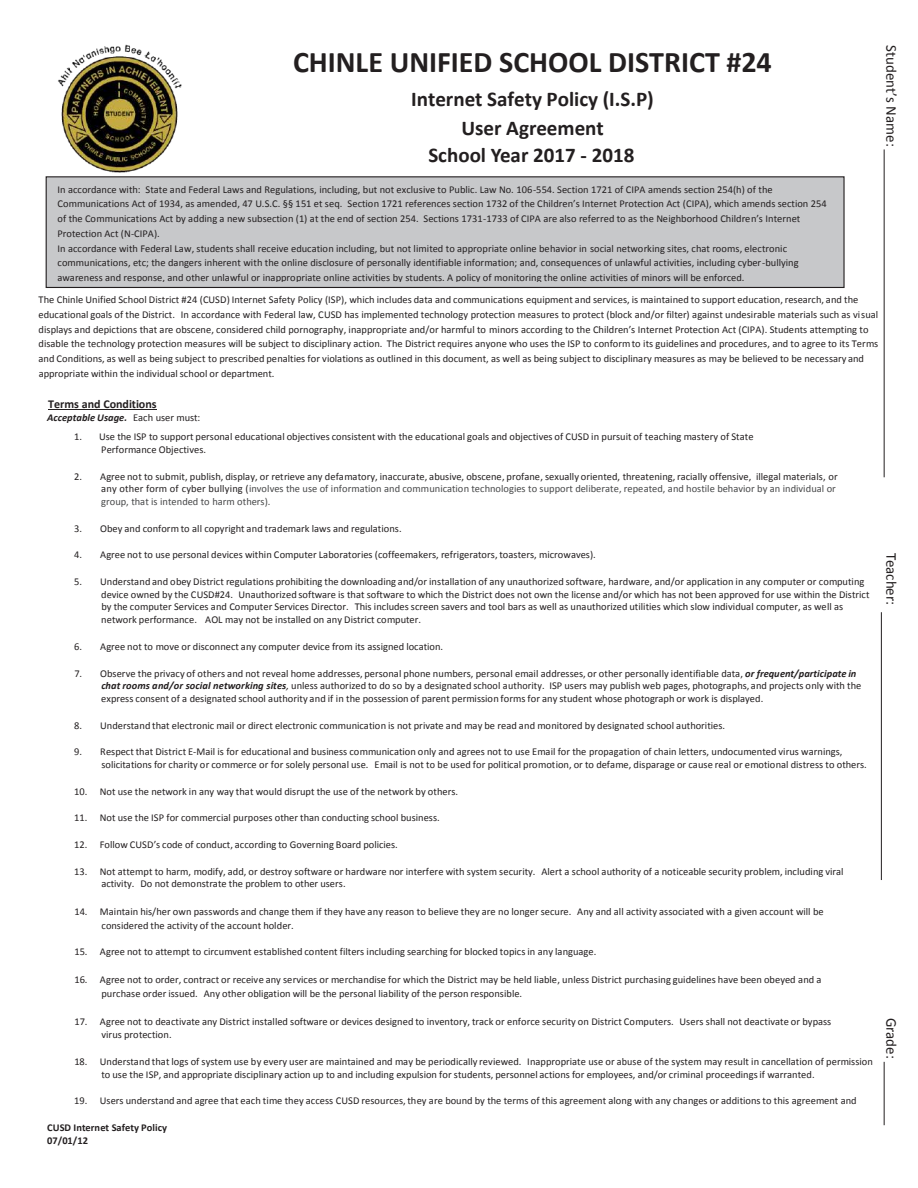
<style>
.page{position:relative;width:918px;height:1188px;background:#fff}
.page>*{position:absolute;margin:0;border:0;box-sizing:border-box;transform-origin:0 0}
.t1{font:700 30px "Calibri";color:#231f20}
.t2{font:700 21px/29.4px "Calibri";color:#231f20;text-align:center}
.t3{font:700 21px "Calibri";color:#231f20}
.t4{font:700 19.5px "Myriad Pro";color:#231f20}
.t5{font:15px "Calibri";color:#231f20}
.t6{font:700 12px "Calibri";letter-spacing:-.005em;color:#231f20}
.t7{font:10.5px/12.8px "Calibri";letter-spacing:.005em;color:#231f20}
.t8{font:700 10.5px/12.8px "Calibri";color:#231f20}
.t9{font:italic 700 10.5px "Calibri";letter-spacing:.005em;color:#231f20}
.s1{font-weight:400;font-style:normal}
.s2{color:#474849}
.s3{font-weight:700;font-style:italic}
.s4{font-style:italic}
</style>
<div class="page">
<hr style="left:884px;top:149px;width:1px;height:328px;background:#231f20">
<hr style="left:881px;top:612px;width:1px;height:268px;background:#231f20">
<hr style="left:884px;top:1062px;width:1px;height:63px;background:#231f20">
<hr style="left:48px;top:410px;width:109px;height:1px;background:#231f20">
<img style="left:58px;top:44px;width:124px;height:128px">
<div style="left:46px;top:177px;width:798px;height:110px;background:#c7c8ca"></div>
<div style="left:46px;top:176px;width:799px;height:112px;border:1px solid #231f20"></div>
<h1 class="t1" style="left:293px;top:41px;width:480px">CHINLE UNIFIED SCHOOL DISTRICT #24</h1>
<h2 class="t2" style="left:411px;top:84px;width:244px">Internet Safety Policy (I.S.P)<br>User Agreement<br>School Year 2015-2016</h2>
<p class="t7" style="left:58px;top:182px;width:771px;line-height:14.7px">In accordance with: State and Federal Laws and Regulations, including, but not exclusive to Public. Law No. 106-554. Section 1721 of CIPA amends section 254(h) of the Communications Act of 1934, as amended, 47 U.S.C. §§ 151 et seq. Section 1721 references section 1732 of the Children’s Internet Protection Act (CIPA), which amends section 254 of the Communications Act by adding a new subsection (1) at the end of section 254. Sections 1731-1733 of CIPA are also referred to as the Neighborhood Children’s Internet Protection Act (N-CIPA).<br>In accordance with Federal Law, students shall receive education including, but not limited to appropriate online behavior in social networking sites, chat rooms, electronic communications, etc; the dangers inherent with the online disclosure of personally identifiable information; and, consequences of unlawful activities, including cyber-bullying awareness and response, and other unlawful or inappropriate online activities by students. A policy of monitoring the online activities of minors will be enforced.</p>
<h2 class="t3" style="left:428px;top:142px;width:207px">School Year 2017 - 2018</h2>
<h3 class="t4" style="left:429px;top:144px;width:206px">School Year 2016 - 2017</h3>
<p class="t7" style="left:39px;top:292px;width:841px;line-height:14.9px">The Chinle Unified School District #24 (CUSD) Internet Safety Policy (ISP), which includes data and communications equipment and services, is maintained to support education, research, and the educational goals of the District. In accordance with Federal law, CUSD has implemented technology protection measures to protect (block and/or filter) against undesirable materials such as visual displays and depictions that are obscene, considered child pornography, inappropriate and/or harmful to minors according to the Children’s Internet Protection Act (CIPA). Students attempting to disable the technology protection measures will be subject to disciplinary action. The District requires anyone who uses the ISP to conformto its guidelines and procedures, and to agree to its Terms and Conditions, as well as being subject to prescribed penalties for violations as outlined in this document, as well as being subject to disciplinary measures as may be believed to be necessary and appropriate within the individual school or department.</p>
<p class="t6" style="left:48px;top:396px;width:110px">Terms and Conditions</p>
<p class="t9" style="left:47px;top:410px;width:155px">Acceptable Usage. <span class="s1">Each user must:</span></p>
<p class="t7" style="left:101px;top:430px;width:654px;text-indent:-27px">1. Use the ISP to support personal educational objectives consistent with the educational goals and objectives of CUSD in pursuit of teaching mastery of State<br>Performance Objectives.</p>
<p class="t7" style="left:101px;top:469px;width:738px;text-indent:-27px">2. Agree not to submit, publish, display, or retrieve any defamatory, inaccurate, abusive, obscene, profane, sexually oriented, threatening, racially offensive, illegal materials, or any other form of cyber bullying (<span class="s2">involves the use of information and communication technologies to support deliberate, repeated, and hostile behavior by an individual or group, that is intended to harm others).</span></p>
<p class="t7" style="left:74px;top:521px;width:329px">3. Obey and conform to all copyright and trademark laws and regulations.</p>
<p class="t7" style="left:74px;top:548px;width:523px">4. Agree not to use personal devices within Computer Laboratories (coffeemakers, refrigerators, toasters, microwaves).</p>
<p class="t7" style="left:101px;top:575px;width:770px;text-indent:-27px">5. Understand and obey District regulations prohibiting the downloading and/or installation of any unauthorized software, hardware, and/or application in any computer or computing device owned by the CUSD#24. Unauthorized software is that software to which the District does not own the license and/or which has not been approved for use within the District by the computer Services and Computer Services Director. This includes screen savers and tool bars as well as unauthorized utilities which slow individual computer, as well as network performance. AOL may not be installed on any District computer.</p>
<p class="t7" style="left:74px;top:640px;width:370px">6. Agree not to move or disconnect any computer device from its assigned location.</p>
<p class="t7" style="left:101px;top:666px;width:762px;text-indent:-27px">7. Observe the privacy of others and not reveal home addresses, personal phone numbers, personal email addresses, or other personally identifiable data, <span class="s3">or frequent/participate in chat rooms and/or social networking sites</span><span class="s4">,</span> unless authorized to do so by a designated school authority. ISP users may publish web pages, photographs, and projects only with the express consent of a designated school authority and if in the possession of parent permission forms for any student whose photograph or work is displayed.</p>
<p class="t7" style="left:74px;top:719px;width:652px">8. Understand that electronic mail or direct electronic communication is not private and may be read and monitored by designated school authorities.</p>
<p class="t7" style="left:101px;top:745px;width:767px;text-indent:-27px">9. Respect that District E-Mail is for educational and business communication only and agrees not to use Email for the propagation of chain letters, undocumented virus warnings, solicitations for charity or commerce or for solely personal use. Email is not to be used for political promotion, or to defame, disparage or cause real or emotional distress to others.</p>
<p class="t7" style="left:74px;top:784px;width:385px">10. Not use the network in any way that would disrupt the use of the network by others.</p>
<p class="t7" style="left:74px;top:811px;width:367px">11. Not use the ISP for commercial purposes other than conducting school business.</p>
<p class="t7" style="left:74px;top:838px;width:325px">12. Follow CUSD’s code of conduct, according to Governing Board policies.</p>
<p class="t7" style="left:101px;top:864px;width:744px;text-indent:-27px">13. Not attempt to harm, modify, add, or destroy software or hardware nor interfere with system security. Alert a school authority of a noticeable security problem, including viral activity. Do not demonstrate the problem to other users.</p>
<p class="t7" style="left:102px;top:904px;width:724px;line-height:13.8px;text-indent:-27px">14. Maintain his/her own passwords and change them if they have any reason to believe they are no longer secure. Any and all activity associated with a given account will be considered the activity of the account holder.</p>
<p class="t7" style="left:74px;top:945px;width:523px">15. Agree not to attempt to circumvent established content filters including searching for blocked topics in any language.</p>
<p class="t7" style="left:102px;top:972px;width:721px;line-height:13.8px;text-indent:-27px">16. Agree not to order, contract or receive any services or merchandise for which the District may be held liable, unless District purchasing guidelines have been obeyed and a purchase order issued. Any other obligation will be the personal liability of the person responsible.</p>
<p class="t7" style="left:102px;top:1014px;width:731px;line-height:13.8px;text-indent:-27px">17. Agree not to deactivate any District installed software or devices designed to inventory, track or enforce security on District Computers. Users shall not deactivate or bypass virus protection.</p>
<p class="t7" style="left:101px;top:1055px;width:773px;text-indent:-27px">18. Understand that logs of system use by every user are maintained and may be periodically reviewed. Inappropriate use or abuse of the system may result in cancellation of permission to use the ISP, and appropriate disciplinary action up to and including expulsion for students, personnel actions for employees, and/or criminal proceedings if warranted.</p>
<p class="t7" style="left:74px;top:1094px;width:784px">19. Users understand and agree that each time they access CUSD resources, they are bound by the terms of this agreement along with any changes or additions to this agreement and</p>
<p class="t8" style="left:47px;top:1121px;width:121px">CUSD Internet Safety Policy<br>07/01/12</p>
<h3 class="t5" style="left:902px;top:45px;width:103px;rotate:90deg">Student’s Name:</h3>
<h3 class="t5" style="left:902px;top:553px;width:54px;rotate:90deg">Teacher:</h3>
<h3 class="t5" style="left:902px;top:1018px;width:43px;rotate:90deg">Grade:</h3>
</div>
